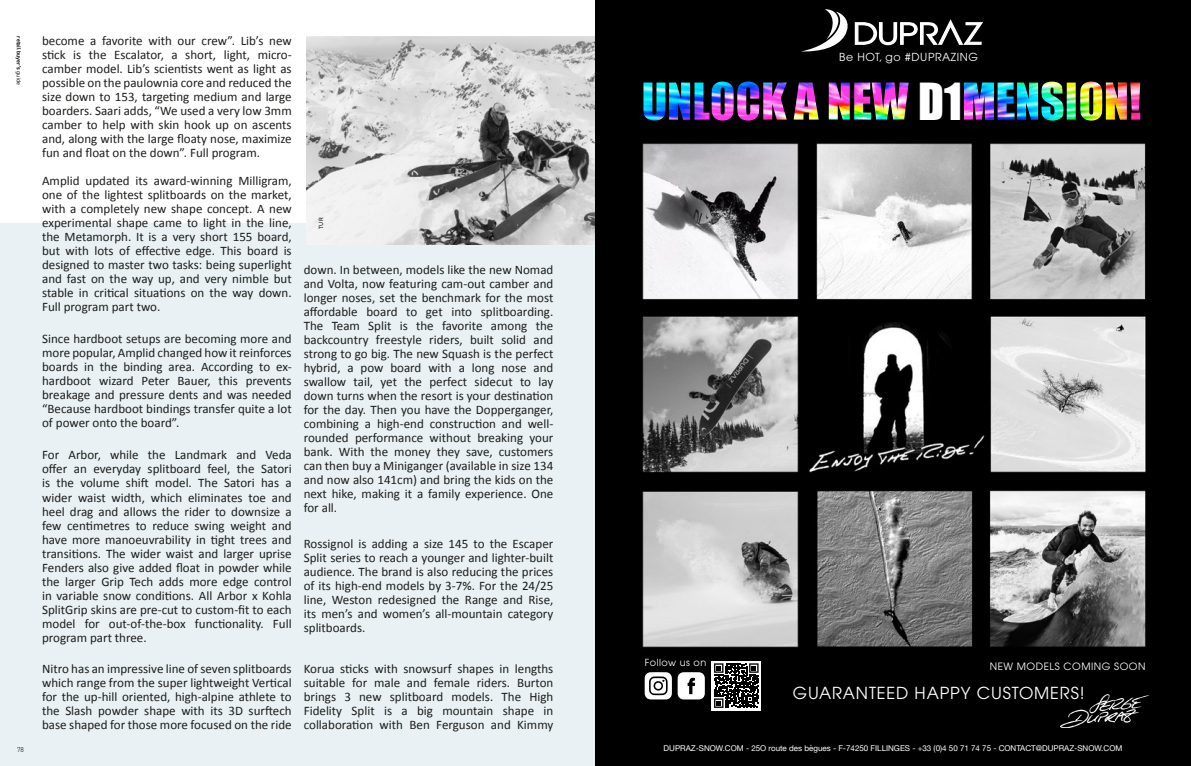
<style>
.page{position:relative;width:1191px;height:766px;background:#fff}
.page>*{position:absolute;margin:0;border:0;box-sizing:border-box;transform-origin:0 0}
.t1{font:46.9px "Impact";color:#fff}
.t2{font:16.5px "Avant Garde";letter-spacing:.05em;color:#fff}
.t3{font:13px/14px "Calibri";color:#1d1d1b;text-align:justify}
.t4{font:11px "Avant Garde";letter-spacing:.05em;color:#fff}
.t5{font:10px "Avant Garde";letter-spacing:.05em;color:#fff}
.t6{font:9.7px "Avant Garde";letter-spacing:.05em;color:#fff}
.t7{font:8px "Helvetica Neue";color:#fff}
.t8{font:300 7px "DIN2014";color:#1d1d1b}
.t9{font:700 6px "DIN2014";color:#1d1d1b}
.t10{font:6px "DIN2014";color:#010101}
.s1{font-weight:400}
</style>
<div class="page">
<div style="left:0;top:223px;width:595px;height:542px;background:#e9f1f4"></div>
<img style="left:306px;top:36px;width:289px;height:208px">
<div style="left:595px;top:0;width:596px;height:765px;background:#000"></div>
<img style="left:642px;top:143px;width:504px;height:505px">
<div style="left:711px;top:660px;width:50px;height:50px;background:linear-gradient(to right,#fff,#fff)"></div>
<svg style="left:714px;top:663px;width:44px;height:44px"></svg>
<svg style="left:644px;top:672px;width:61px;height:27px"></svg>
<img style="left:1061px;top:694px;width:87px;height:32px">
<svg style="left:803px;top:9px;width:180px;height:42px"></svg>
<img style="left:711px;top:82px;width:391px;height:39px">
<div style="left:914px;top:78px;width:48px;height:48px;background:#000"></div>
<p class="t9" style="left:23px;top:36px;width:50px;rotate:90deg">retail buyer’s <span class="s1">guide</span></p>
<p class="t3" style="left:42px;top:33px;width:251px">become a favorite with our crew”. Lib’s new stick is the Escalator, a short, light, micro&shy;camber model. Lib’s scientists went as light as possible on the paulownia core and reduced the size down to 153, targeting medium and large boarders. Saari adds, “We used a very low 3mm camber to help with skin hook up on ascents and, along with the large floaty nose, maximize fun and float on the down”. Full program.</p>
<p class="t3" style="left:42px;top:173px;width:251px">Amplid updated its award-winning Milligram, one of the lightest splitboards on the market, with a completely new shape concept. A new experimental shape came to light in the line, the Metamorph. It is a very short 155 board, but with lots of effective edge. This board is designed to master two tasks: being superlight and fast on the way up, and very nimble but stable in critical situations on the way down.<br>Full program part two.</p>
<p class="t3" style="left:42px;top:331px;width:251px">Since hardboot setups are becoming more and more popular, Amplid changed how it reinforces boards in the binding area. According to ex&shy;hardboot wizard Peter Bauer, this prevents breakage and pressure dents and was needed “Because hardboot bindings transfer quite a lot of power onto the board”.</p>
<p class="t3" style="left:42px;top:447px;width:251px">For Arbor, while the Landmark and Veda offer an everyday splitboard feel, the Satori is the volume shift model. The Satori has a wider waist width, which eliminates toe and heel drag and allows the rider to downsize a few centimetres to reduce swing weight and have more manoeuvrability in tight trees and transitions. The wider waist and larger uprise Fenders also give added float in powder while the larger Grip Tech adds more edge control in variable snow conditions. All Arbor x Kohla SplitGrip skins are pre-cut to custom-fit to each model for out-of-the-box functionality. Full program part three.</p>
<p class="t3" style="left:42px;top:660px;width:251px">Nitro has an impressive line of seven splitboards which range from the super lightweight Vertical for the up-hill oriented, high-alpine athlete to the Slash powder shape with its 3D surftech base shaped for those more focused on the ride</p>
<p class="t8" style="left:17px;top:745px;width:8px">78</p>
<p class="t10" style="left:317px;top:229px;width:13px;rotate:-90deg">TUR</p>
<p class="t3" style="left:304px;top:262px;width:251px">down. In between, models like the new Nomad and Volta, now featuring cam-out camber and longer noses, set the benchmark for the most affordable board to get into splitboarding.<br>The Team Split is the favorite among the backcountry freestyle riders, built solid and strong to go big. The new Squash is the perfect hybrid, a pow board with a long nose and swallow tail, yet the perfect sidecut to lay down turns when the resort is your destination for the day. Then you have the Dopperganger, combining a high-end construction and well&shy;rounded performance without breaking your bank. With the money they save, customers can then buy a Miniganger (available in size 134 and now also 141cm) and bring the kids on the next hike, making it a family experience. One for all.</p>
<p class="t3" style="left:304px;top:536px;width:251px">Rossignol is adding a size 145 to the Escaper Split series to reach a younger and lighter-built audience. The brand is also reducing the prices of its high-end models by 3-7%. For the 24/25 line, Weston redesigned the Range and Rise, its men’s and women’s all-mountain category splitboards.</p>
<p class="t3" style="left:304px;top:661px;width:251px">Korua sticks with snowsurf shapes in lengths suitable for male and female riders. Burton brings 3 new splitboard models. The High Fidelity Split is a big mountain shape in collaboration with Ben Ferguson and Kimmy</p>
<p class="t4" style="left:839px;top:50px;width:140px">Be HOT, go #DUPRAZING</p>
<h1 class="t1" style="left:918px;top:65px;width:45px">D1</h1>
<p class="t6" style="left:644px;top:656px;width:63px">Follow us on</p>
<p class="t5" style="left:989px;top:660px;width:157px">NEW MODELS COMING SOON</p>
<p class="t2" style="left:793px;top:683px;width:293px">GUARANTEED HAPPY CUSTOMERS!</p>
<p class="t7" style="left:663px;top:742px;width:460px">DUPRAZ-SNOW.COM - 25O route des bègues - F-74250 FILLINGES - +33 (0)4 50 71 74 75 - CONTACT@DUPRAZ-SNOW.COM</p>
</div>
